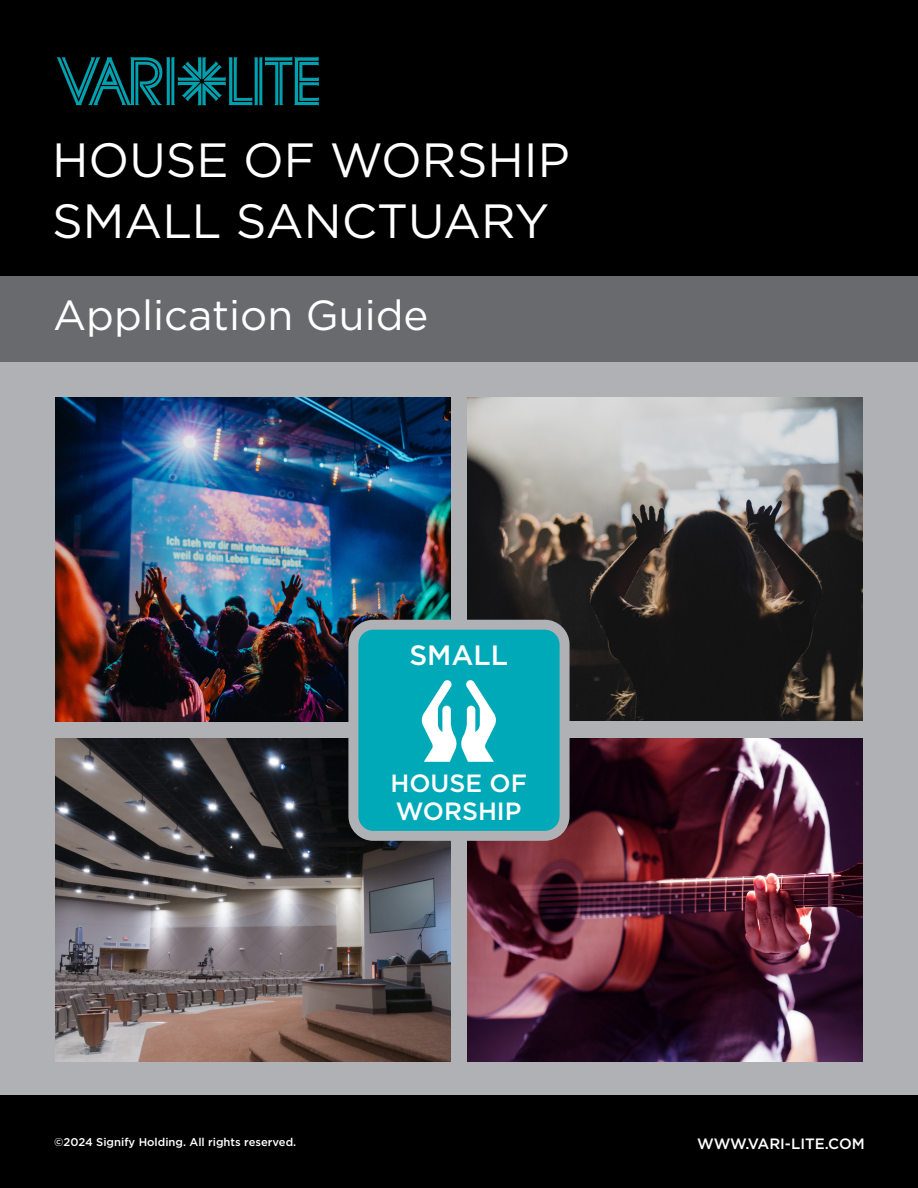
<style>
.page{position:relative;width:918px;height:1188px;background:#fff}
.page>*{position:absolute;margin:0;border:0;box-sizing:border-box;transform-origin:0 0}
.t1{font:48px/61.5px "Gotham";color:#fff}
.t2{font:42px "Gotham";color:#fff}
.t3{font:500 27.9px "Gotham";color:#fff}
.t4{font:500 24.9px/27.8px "Gotham";color:#fff}
.t5{font:500 15px "Gotham";color:#fff}
.t6{font:500 11.25px "Gotham";color:#fff}
</style>
<div class="page">
<div style="left:0;top:361px;width:918px;height:735px;background:#afb1b4"></div>
<img style="left:55px;top:738px;width:396px;height:324px">
<img style="left:467px;top:398px;width:396px;height:323px">
<div style="left:0;top:0;width:918px;height:276px;background:#000"></div>
<div style="left:0;top:276px;width:918px;height:85px;background:#696a6d"></div>
<div style="left:0;top:1096px;width:918px;height:92px;background:#000"></div>
<img style="left:55px;top:398px;width:396px;height:323px">
<img style="left:467px;top:739px;width:396px;height:323px">
<svg style="left:56px;top:56px;width:263px;height:50px"></svg>
<div style="left:353px;top:625px;width:212px;height:211px;background:#00a9b7;border-radius:20px"></div>
<div style="left:348px;top:620px;width:222px;height:221px;border:10px solid #b0b1b4;border-radius:20px"></div>
<svg style="left:421px;top:680px;width:75px;height:82px"></svg>
<h1 class="t1" style="left:52px;top:128px;width:519px">HOUSE OF WORSHIP<br>SMALL SANCTUARY</h1>
<h2 class="t2" style="left:53px;top:288px;width:377px">Application Guide</h2>
<h3 class="t3" style="left:409px;top:637px;width:100px">SMALL</h3>
<h3 class="t4" style="left:390px;top:769px;width:138px">HOUSE OF<br>WORSHIP</h3>
<p class="t6" style="left:54px;top:1134px;width:244px">©2024 Signify Holding. All rights reserved.</p>
<h3 class="t5" style="left:697px;top:1134px;width:169px">WWW.VARI-LITE.COM</h3>
</div>
